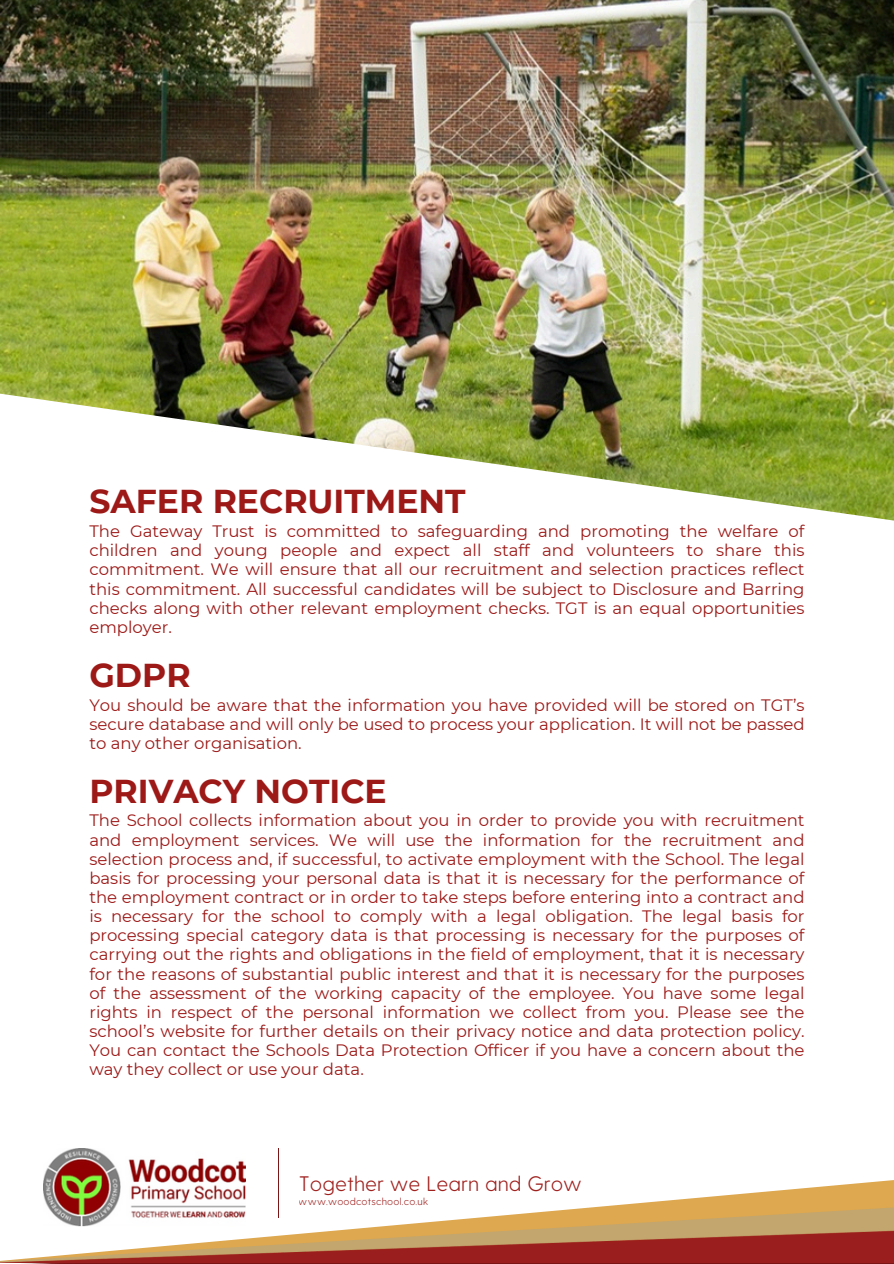
<style>
.page{position:relative;width:894px;height:1264px;background:#fff}
.page>*{position:absolute;margin:0;border:0;box-sizing:border-box;transform-origin:0 0}
.t1{font:700 33px "Montserrat";color:#9c1917}
.t2{font:300 21px "Greycliff CF";color:#9f211e}
.t3{font:16.5px/19.2px "Montserrat";color:#9c1917;text-align:justify}
.t4{font:300 10.05px "Greycliff CF";letter-spacing:.02em;color:#9f211e}
</style>
<div class="page">
<img style="left:0;top:0;width:893px;height:520px">
<img style="left:0;top:1262px;width:893px;height:1px">
<svg style="left:43px;top:1177px;width:850px;height:28px"></svg>
<svg style="left:71px;top:1205px;width:822px;height:25px"></svg>
<img style="left:0;top:1230px;width:893px;height:32px">
<hr style="left:266px;top:1125px;width:1px;height:73px;background:#fff">
<hr style="left:278px;top:1148px;width:1px;height:70px;background:#7a1616">
<img style="left:44px;top:1148px;width:201px;height:77px">
<h1 class="t1" style="left:89px;top:481px;width:378px">SAFER RECRUITMENT</h1>
<p class="t3" style="left:89px;top:521px;width:716px">The Gateway Trust is committed to safeguarding and promoting the welfare of children and young people and expect all staff and volunteers to share this commitment. We will ensure that all our recruitment and selection practices reflect this commitment. All successful candidates will be subject to Disclosure and Barring checks along with other relevant employment checks. TGT is an equal opportunities employer.</p>
<h1 class="t1" style="left:89px;top:655px;width:103px">GDPR</h1>
<p class="t3" style="left:89px;top:695px;width:716px">You should be aware that the information you have provided will be stored on TGT’s secure database and will only be used to process your application. It will not be passed to any other organisation.</p>
<h1 class="t1" style="left:89px;top:770px;width:299px">PRIVACY NOTICE</h1>
<p class="t3" style="left:89px;top:811px;width:716px">The School collects information about you in order to provide you with recruitment and employment services. We will use the information for the recruitment and selection process and, if successful, to activate employment with the School. The legal basis for processing your personal data is that it is necessary for the performance of the employment contract or in order to take steps before entering into a contract and is necessary for the school to comply with a legal obligation. The legal basis for processing special category data is that processing is necessary for the purposes of carrying out the rights and obligations in the field of employment, that it is necessary for the reasons of substantial public interest and that it is necessary for the purposes of the assessment of the working capacity of the employee. You have some legal rights in respect of the personal information we collect from you. Please see the school’s website for further details on their privacy notice and data protection policy.<br>You can contact the Schools Data Protection Officer if you have a concern about the way they collect or use your data.</p>
<p class="t2" style="left:299px;top:1169px;width:284px">Together we Learn and Grow</p>
<p class="t4" style="left:299px;top:1194px;width:131px">www.woodcotschool.co.uk</p>
</div>
